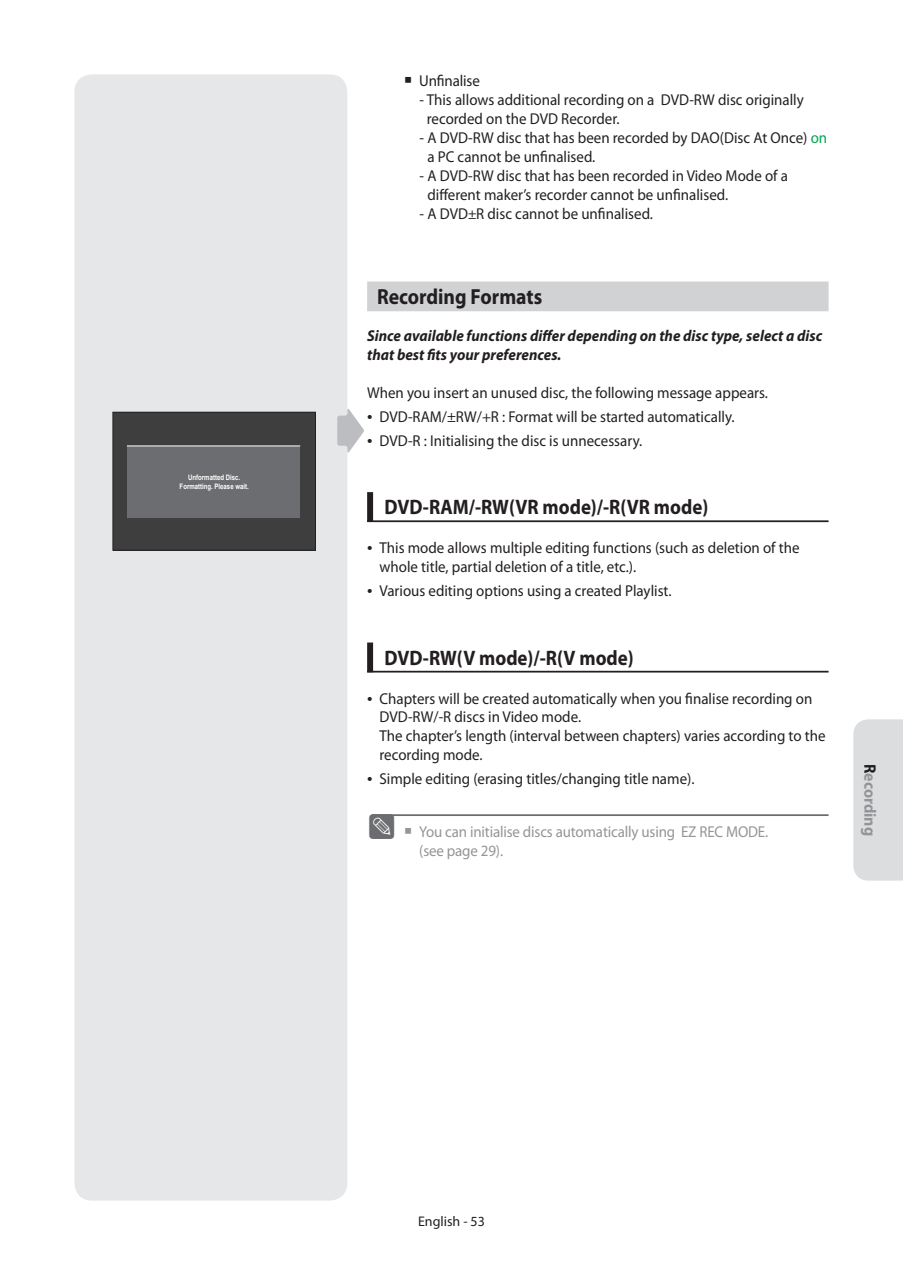
<style>
.page{position:relative;width:903px;height:1275px;background:#fff}
.page>*{position:absolute;margin:0;border:0;box-sizing:border-box;transform-origin:0 0}
.t1{font:700 21.88px "Myriad Pro";color:#231f20;scale:.9 1}
.t2{font:700 21px "Myriad Pro";color:#231f20;scale:.9 1}
.t3{font:19.25px/23.8px "Myriad Pro";color:#231f20}
.t4{font:700 16.62px "Myriad Pro";color:#939598;scale:.95 1}
.t5{font:15.75px/18.9px "Myriad Pro";color:#231f20;scale:.95 1}
.t6{font:italic 700 15.75px/18.9px "Myriad Pro";color:#231f20;scale:.95 1}
.t7{font:15.75px/18.9px "Myriad Pro";letter-spacing:-.01em;color:#939598;scale:.95 1}
.t8{font:14px "Myriad Pro";color:#231f20}
.t9{font:700 7.52px/9.1px "Arial";color:#fff;text-align:center;scale:.8 1}
.s1{color:#00a54f}
.s2{font-size:14.88px}
.s3{color:#231f20}
</style>
<div class="page">
<div style="left:853px;top:719px;width:50px;height:162px;background:#dcdddf"></div>
<div style="left:74px;top:74px;width:273px;height:1126px;background:#e6e7e9;border-radius:17px"></div>
<div style="left:367px;top:281px;width:461px;height:30px;background:#d1d2d4"></div>
<div style="left:367px;top:492px;width:6px;height:30px;background:#231f20"></div>
<hr style="left:367px;top:520px;width:461px;height:2px;background:#231f20">
<div style="left:367px;top:642px;width:6px;height:30px;background:#231f20"></div>
<hr style="left:367px;top:671px;width:461px;height:1px;background:#231f20">
<hr style="left:372px;top:814px;width:456px;height:2px;background:#6c6d70">
<svg style="left:337px;top:409px;width:27px;height:44px"></svg>
<div style="left:113px;top:412px;width:202px;height:138px;background:#3e3e3f"></div>
<div style="left:112px;top:412px;width:204px;height:139px;border:1px solid #231f20"></div>
<div style="left:127px;top:446px;width:173px;height:71px;background:#6c6d70"></div>
<hr style="left:127px;top:445px;width:173px;height:1px;background:#fff">
<svg style="left:372px;top:814px;width:22px;height:2px"></svg>
<p class="t9" style="left:180px;top:473px;width:88px">Unformatted Disc.<br>Formatting. Please wait.</p>
<p class="t5" style="left:419px;top:73px;width:65px">Unfinalise</p>
<p class="t5" style="left:427px;top:92px;width:398px;text-indent:-7px">- This allows additional recording on a DVD-RW disc originally recorded on the DVD Recorder.</p>
<p class="t5" style="left:427px;top:129px;width:422px;text-indent:-8px">- A DVD-RW disc that has been recorded by DAO(Disc At Once) <span class="s1">on </span>a PC cannot be unfinalised.</p>
<p class="t5" style="left:427px;top:167px;width:381px;text-indent:-8px">- A DVD-RW disc that has been recorded in Video Mode of a different maker’s recorder cannot be unfinalised.</p>
<p class="t5" style="left:420px;top:205px;width:247px">- A DVD<span class="s2">±</span>R disc cannot be unfinalised.</p>
<h1 class="t1" style="left:377px;top:288px;width:185px">Recording Formats</h1>
<p class="t6" style="left:367px;top:328px;width:481px">Since available functions differ depending on the disc type, select a disc that best fits your preferences.</p>
<p class="t5" style="left:379px;top:382px;width:410px;line-height:23.8px;text-indent:-12px">When you insert an unused disc, the following message appears.<br>DVD-RAM/±RW/+R : Format will be started automatically.<br>DVD-R : Initialising the disc is unnecessary.</p>
<p class="t3" style="left:367px;top:405px;width:7px">• •</p>
<h2 class="t2" style="left:384px;top:499px;width:361px">DVD-RAM/-RW(VR mode)/-R(VR mode)</h2>
<p class="t5" style="left:379px;top:540px;width:444px">This mode allows multiple editing functions (such as deletion of the whole title, partial deletion of a title, etc.).</p>
<p class="t5" style="left:379px;top:582px;width:309px">Various editing options using a created Playlist.</p>
<p class="t3" style="left:367px;top:536px;width:7px">•</p>
<p class="t3" style="left:367px;top:579px;width:7px">•</p>
<h2 class="t2" style="left:384px;top:650px;width:278px">DVD-RW(V mode)/-R(V mode)</h2>
<p class="t5" style="left:379px;top:690px;width:471px">Chapters will be created automatically when you finalise recording on DVD-RW/-R discs in Video mode.<br>The chapter’s length (interval between chapters) varies according to the recording mode.</p>
<p class="t5" style="left:379px;top:771px;width:333px">Simple editing (erasing titles/changing title name).</p>
<p class="t7" style="left:419px;top:823px;width:369px">You can initialise discs automatically using EZ REC MODE. (see page 29).</p>
<p class="t3" style="left:367px;top:687px;width:7px">•</p>
<p class="t3" style="left:367px;top:767px;width:7px">•</p>
<p class="t4" style="left:876px;top:764px;width:77px;rotate:90deg"><span class="s3">R</span>ecording</p>
<p class="t8" style="left:418px;top:1216px;width:68px">English - 53</p>
</div>
